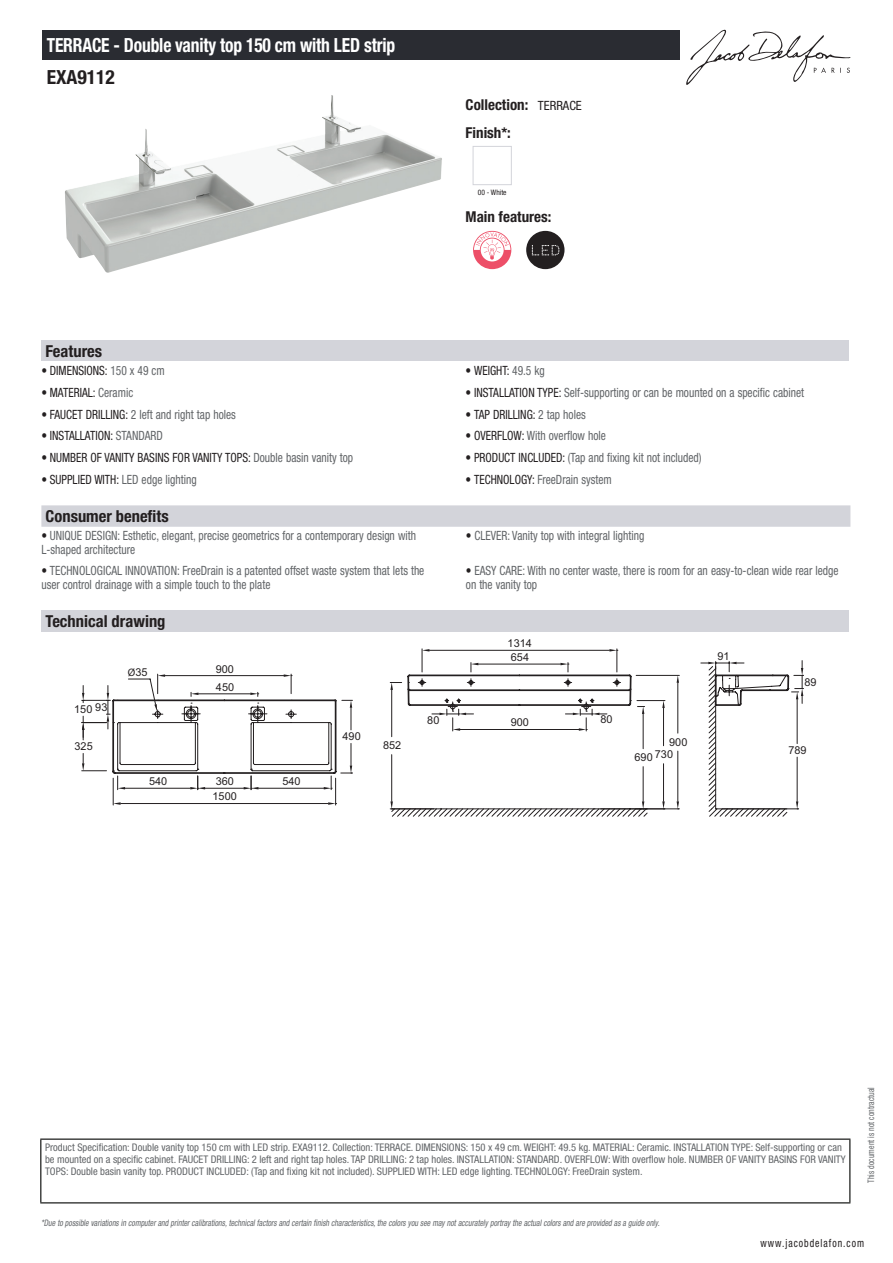
<style>
.page{position:relative;width:893px;height:1263px;background:#fff}
.page>*{position:absolute;margin:0;border:0;box-sizing:border-box;transform-origin:0 0}
.t1{font:700 condensed 19.5px "Helvetica Neue LT Std";letter-spacing:-.01em;color:#fff;scale:.9 1}
.t2{font:700 condensed 19.5px "Helvetica Neue LT Std";color:#231f20}
.t3{font:700 condensed 16.5px "Helvetica Neue LT Std";color:#231f20}
.t4{font:700 condensed 15px/27.8px "Helvetica Neue LT Std";color:#231f20}
.t5{font:condensed 12.75px/13.5px "Helvetica Neue LT Std";color:#626568;scale:.9 1}
.t6{font:condensed 12.75px "Helvetica Neue LT Std";color:#231f20;scale:.9 1}
.t7{font:condensed 11.25px "Helvetica Neue LT Std";letter-spacing:.1em;color:#231f20;scale:.87 1}
.t8{font:10.95px/13.8px "Arial";color:#231f20}
.t9{font:condensed 10.5px/12px "Helvetica Neue LT Std";color:#626568}
.t10{font:italic condensed 9px "Helvetica Neue LT Std";color:#626568;scale:.87 1}
.t11{font:condensed 9px "Helvetica Neue LT Std";color:#626568;scale:.87 1}
.t12{font:condensed 7.5px "Helvetica Neue LT Std";color:#231f20}
.s1{font-weight:400;font-size:12.75px}
.s2{color:#626568}
.s3{color:#231f20}
.s4{font-family:"Myriad Pro"}
</style>
<div class="page">
<svg style="left:686px;top:30px;width:164px;height:55px"></svg>
<img style="left:65px;top:95px;width:377px;height:178px">
<div style="left:473px;top:146px;width:39px;height:39px;border:1px solid #d3d4da"></div>
<svg style="left:473px;top:231px;width:38px;height:38px"></svg>
<svg style="left:526px;top:231px;width:38px;height:38px"></svg>
<div style="left:41px;top:340px;width:808px;height:21px;background:#d3d4da"></div>
<svg style="left:41px;top:505px;width:809px;height:22px;background:#d4d5db"></svg>
<div style="left:41px;top:610px;width:808px;height:21px;background:#d3d4da"></div>
<svg style="left:82px;top:685px;width:255px;height:120px"></svg>
<svg style="left:390px;top:649px;width:414px;height:167px"></svg>
<svg style="left:111px;top:674px;width:679px;height:101px"></svg>
<div style="left:43px;top:30px;width:637px;height:30px;background:#2a2c32"></div>
<hr style="left:40px;top:1138px;width:810px;height:2px;background:#040503">
<hr style="left:40px;top:1140px;width:1px;height:62px;background:#040503">
<hr style="left:849px;top:1140px;width:1px;height:62px;background:#040503">
<hr style="left:40px;top:1202px;width:810px;height:1px;background:#040503">
<h1 class="t1" style="left:47px;top:33px;width:389px">TERRACE - Double vanity top 150 cm with LED strip</h1>
<h1 class="t2" style="left:47px;top:65px;width:70px">EXA9112</h1>
<p class="t4" style="left:466px;top:90px;width:118px">Collection: <span class="s1">TERRACE<br></span>Finish*:</p>
<p class="t12" style="left:478px;top:188px;width:30px">00 - White</p>
<p class="t4" style="left:466px;top:203px;width:87px">Main features:</p>
<p class="t3" style="left:46px;top:341px;width:58px">Features</p>
<p class="t6" style="left:41px;top:363px;width:139px">• DIMENSIONS: <span class="s2">150 x 49 cm</span></p>
<p class="t6" style="left:466px;top:363px;width:90px">• WEIGHT: <span class="s2">49.5 kg</span></p>
<p class="t6" style="left:41px;top:385px;width:104px">• MATERIAL: <span class="s2">Ceramic</span></p>
<p class="t5" style="left:466px;top:385px;width:378px"><span class="s3">• INSTALLATION TYPE:</span> Self-supporting or can be mounted on a specific cabinet</p>
<p class="t5" style="left:41px;top:407px;width:218px"><span class="s3">• FAUCET DRILLING:</span> 2 left and right tap holes</p>
<p class="t6" style="left:466px;top:407px;width:135px">• TAP DRILLING: <span class="s2">2 tap holes</span></p>
<p class="t6" style="left:41px;top:428px;width:136px">• INSTALLATION: <span class="s2">STANDARD</span></p>
<p class="t5" style="left:466px;top:429px;width:157px"><span class="s3">• OVERFLOW:</span> With overflow hole</p>
<p class="t6" style="left:41px;top:450px;width:348px">• NUMBER OF VANITY BASINS FOR VANITY TOPS: <span class="s2">Double basin vanity top</span></p>
<p class="t5" style="left:466px;top:451px;width:264px"><span class="s3">• PRODUCT INCLUDED:</span> (Tap and fixing kit not included)</p>
<p class="t5" style="left:41px;top:473px;width:174px"><span class="s3">• SUPPLIED WITH:</span> LED edge lighting</p>
<p class="t5" style="left:466px;top:473px;width:164px"><span class="s3">• TECHNOLOGY:</span> FreeDrain system</p>
<p class="t3" style="left:46px;top:506px;width:125px">Consumer benefits</p>
<p class="t5" style="left:41px;top:529px;width:418px"><span class="s3">•</span> UNIQUE DESIGN: Esthetic, elegant, precise geometrics for a contemporary design with<br>L-shaped architecture</p>
<p class="t5" style="left:466px;top:529px;width:200px"><span class="s3">•</span> CLEVER: Vanity top with integral lighting</p>
<p class="t5" style="left:41px;top:564px;width:427px"><span class="s3">•</span> TECHNOLOGICAL INNOVATION: FreeDrain is a patented offset waste system that lets the user control drainage with a simple touch to the plate</p>
<p class="t5" style="left:466px;top:564px;width:416px"><span class="s3">•</span> EASY CARE: With no center waste, there is room for an easy-to-clean wide rear ledge on the vanity top</p>
<p class="t3" style="left:46px;top:611px;width:121px">Technical drawing</p>
<p class="t8" style="left:95px;top:700px;width:14px">93</p>
<p class="t8" style="left:74px;top:702px;width:20px">150</p>
<p class="t8" style="left:75px;top:740px;width:20px">325</p>
<p class="t8" style="left:128px;top:665px;width:21px"><span class="s4">Ø</span>35</p>
<p class="t8" style="left:216px;top:662px;width:20px">900</p>
<p class="t8" style="left:149px;top:774px;width:20px">540</p>
<p class="t8" style="left:216px;top:680px;width:20px">450</p>
<p class="t8" style="left:216px;top:774px;width:20px">360</p>
<p class="t8" style="left:283px;top:774px;width:20px">540</p>
<p class="t8" style="left:213px;top:790px;width:26px">1500</p>
<p class="t8" style="left:343px;top:730px;width:20px">490</p>
<p class="t8" style="left:383px;top:739px;width:20px">852</p>
<p class="t8" style="left:508px;top:637px;width:26px">1314<br>654</p>
<p class="t8" style="left:427px;top:713px;width:14px">80</p>
<p class="t8" style="left:600px;top:713px;width:14px">80</p>
<p class="t8" style="left:511px;top:716px;width:20px">900</p>
<p class="t8" style="left:655px;top:736px;width:34px;line-height:12.6px;text-indent:14px">900<br>730</p>
<p class="t8" style="left:635px;top:751px;width:20px">690</p>
<p class="t8" style="left:717px;top:649px;width:14px">91</p>
<p class="t8" style="left:804px;top:675px;width:14px">89</p>
<p class="t8" style="left:788px;top:743px;width:20px">789</p>
<p class="t9" style="left:45px;top:1141px;width:802px">Product Specification: Double vanity top 150 cm with LED strip. EXA9112. Collection: TERRACE. DIMENSIONS: 150 x 49 cm. WEIGHT: 49.5 kg. MATERIAL: Ceramic. INSTALLATION TYPE: Self-supporting or can be mounted on a specific cabinet. FAUCET DRILLING: 2 left and right tap holes. TAP DRILLING: 2 tap holes. INSTALLATION: STANDARD. OVERFLOW: With overflow hole. NUMBER OF VANITY BASINS FOR VANITY<br>TOPS: Double basin vanity top. PRODUCT INCLUDED: (Tap and fixing kit not included). SUPPLIED WITH: LED edge lighting. TECHNOLOGY: FreeDrain system.</p>
<p class="t10" style="left:41px;top:1217px;width:714px">*Due to possible variationsin computerand printercalibrations,technicalfactorsand certain finish characteristics,the colorsyou see maynotaccuratelyportraythe actualcolorsand are provided asa guide only.</p>
<p class="t11" style="left:866px;top:1183px;width:111px;rotate:-90deg">This document is not contractual</p>
<p class="t7" style="left:760px;top:1237px;width:121px">www.jacobdelafon.com</p>
</div>
